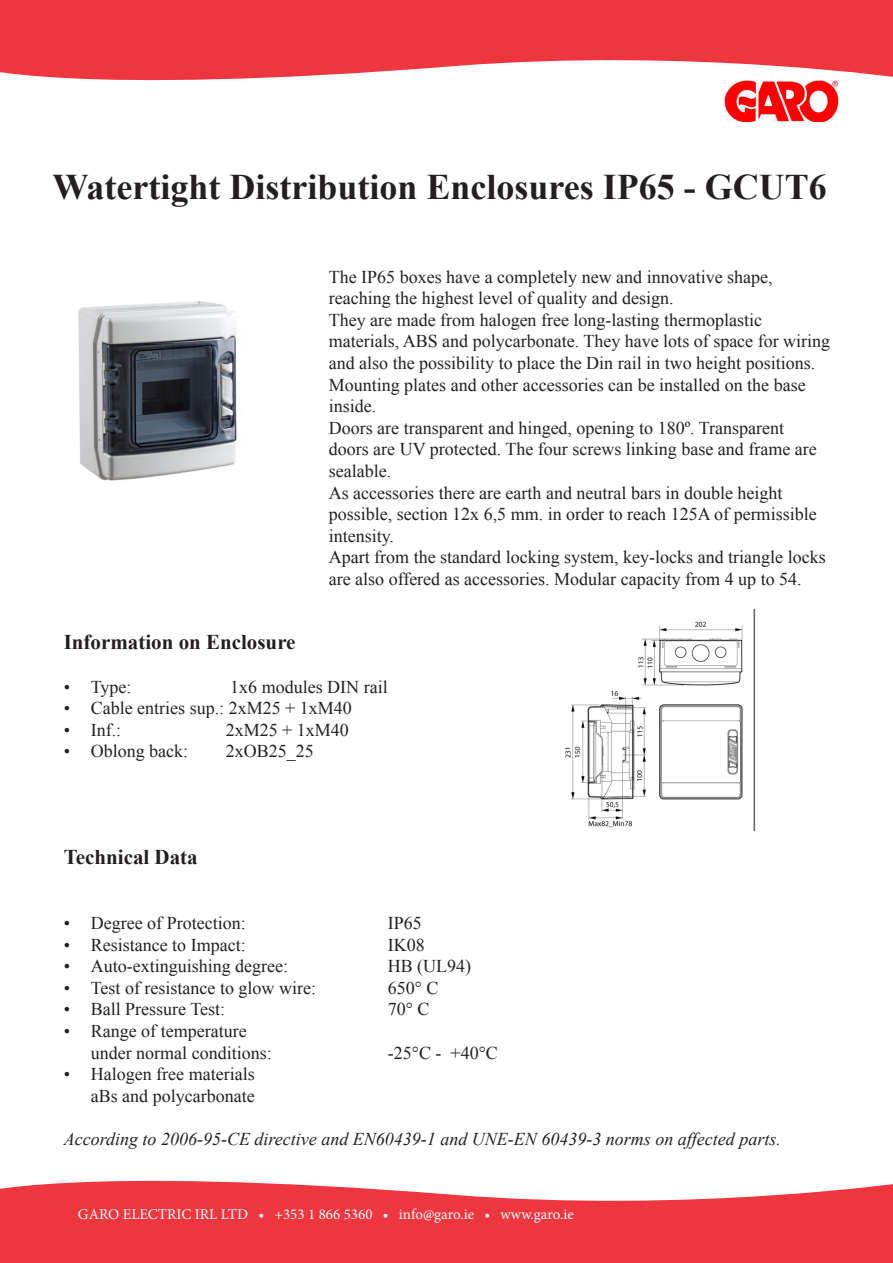
<style>
.page{position:relative;width:893px;height:1263px;background:#fff}
.page>*{position:absolute;margin:0;border:0;box-sizing:border-box;transform-origin:0 0}
.t1{font:700 36px "Times New Roman";color:#231f20}
.t2{font:700 21px "Times New Roman";color:#231f20}
.t3{font:18px "Times New Roman";color:#231f20}
.t4{font:italic 18px "Times New Roman";color:#231f20}
.t5{font:15px "Minion Pro";color:#fff}
</style>
<div class="page">
<svg style="left:0;top:0;width:893px;height:81px;background:#f05057"></svg>
<svg style="left:0;top:1180px;width:893px;height:83px;background:#f04f56"></svg>
<img style="left:724px;top:80px;width:115px;height:42px">
<img style="left:78px;top:301px;width:159px;height:180px">
<img style="left:565px;top:610px;width:191px;height:221px">
<p class="t1" style="left:53px;top:162px;width:776px">Watertight Distribution Enclosures IP65 - GCUT6</p>
<p class="t3" style="left:329px;top:264px;width:445px">The IP65 boxes have a completely new and innovative shape,</p>
<p class="t3" style="left:329px;top:286px;width:346px">reaching the highest level of quality and design.</p>
<p class="t3" style="left:329px;top:308px;width:435px">They are made from halogen free long-lasting thermoplastic</p>
<p class="t3" style="left:329px;top:329px;width:503px">materials, ABS and polycarbonate. They have lots of space for wiring</p>
<p class="t3" style="left:329px;top:351px;width:488px">and also the possibility to place the Din rail in two height positions.</p>
<p class="t3" style="left:329px;top:372px;width:478px">Mounting plates and other accessories can be installed on the base</p>
<p class="t3" style="left:329px;top:394px;width:49px">inside.</p>
<p class="t3" style="left:329px;top:416px;width:457px">Doors are transparent and hinged, opening to 180º. Transparent</p>
<p class="t3" style="left:329px;top:437px;width:490px">doors are UV protected. The four screws linking base and frame are</p>
<p class="t3" style="left:329px;top:459px;width:64px">sealable.</p>
<p class="t3" style="left:329px;top:480px;width:455px">As accessories there are earth and neutral bars in double height</p>
<p class="t3" style="left:329px;top:502px;width:489px">possible, section 12x 6,5 mm. in order to reach 125A of permissible</p>
<p class="t3" style="left:329px;top:524px;width:67px">intensity.</p>
<p class="t3" style="left:329px;top:545px;width:498px">Apart from the standard locking system, key-locks and triangle locks</p>
<p class="t3" style="left:329px;top:567px;width:475px">are also offered as accessories. Modular capacity from 4 up to 54.</p>
<p class="t2" style="left:64px;top:628px;width:233px">Information on Enclosure</p>
<p class="t3" style="left:64px;top:674px;width:69px">• Type:</p>
<p class="t3" style="left:230px;top:674px;width:159px">1x6 modules DIN rail</p>
<p class="t3" style="left:64px;top:696px;width:290px">• Cable entries sup.: 2xM25 + 1xM40</p>
<p class="t3" style="left:64px;top:717px;width:59px">• Inf.:</p>
<p class="t3" style="left:226px;top:717px;width:125px">2xM25 + 1xM40</p>
<p class="t3" style="left:64px;top:739px;width:126px">• Oblong back:</p>
<p class="t3" style="left:226px;top:739px;width:90px">2xOB25_25</p>
<p class="t2" style="left:64px;top:843px;width:135px">Technical Data</p>
<p class="t3" style="left:64px;top:911px;width:183px">• Degree of Protection:</p>
<p class="t3" style="left:388px;top:911px;width:36px">IP65</p>
<p class="t3" style="left:64px;top:932px;width:183px">• Resistance to Impact:</p>
<p class="t3" style="left:388px;top:932px;width:38px">IK08</p>
<p class="t3" style="left:64px;top:954px;width:226px">• Auto-extinguishing degree:</p>
<p class="t3" style="left:388px;top:954px;width:85px">HB (UL94)</p>
<p class="t3" style="left:64px;top:976px;width:254px">• Test of resistance to glow wire:</p>
<p class="t3" style="left:388px;top:976px;width:52px">650° C</p>
<p class="t3" style="left:64px;top:997px;width:163px">• Ball Pressure Test:</p>
<p class="t3" style="left:388px;top:997px;width:43px">70° C</p>
<p class="t3" style="left:64px;top:1019px;width:184px">• Range of temperature</p>
<p class="t3" style="left:91px;top:1040px;width:182px">under normal conditions:</p>
<p class="t3" style="left:388px;top:1040px;width:112px">-25°C - +40°C</p>
<p class="t3" style="left:64px;top:1062px;width:192px">• Halogen free materials</p>
<p class="t3" style="left:91px;top:1084px;width:165px">aBs and polycarbonate</p>
<p class="t4" style="left:64px;top:1127px;width:719px">According to 2006-95-CE directive and EN60439-1 and UNE-EN 60439-3 norms on affected parts.</p>
<p class="t5" style="left:78px;top:1204px;width:497px">GARO ELECTRIC IRL LTD • +353 1 866 5360 • info@garo.ie • www.garo.ie</p>
</div>
